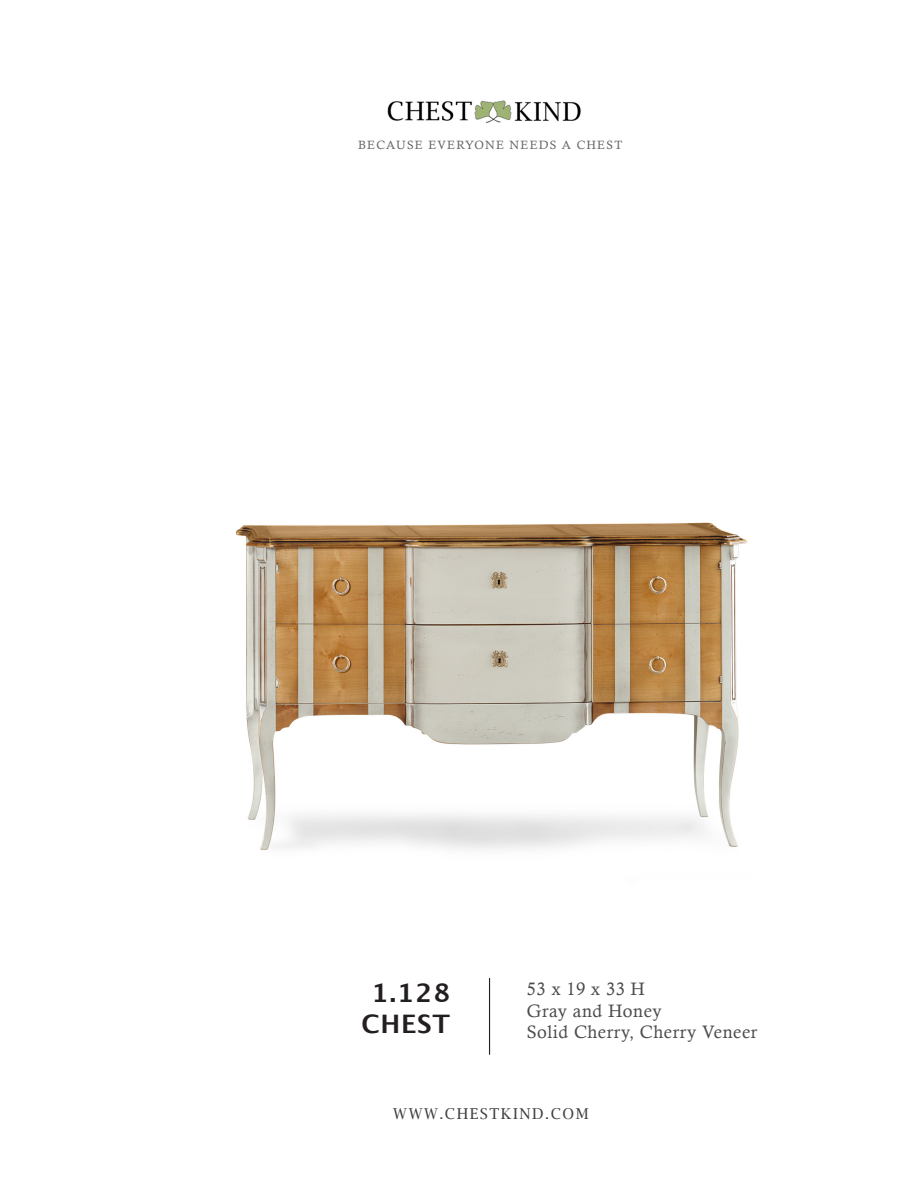
<style>
.page{position:relative;width:918px;height:1188px;background:#fff}
.page>*{position:absolute;margin:0;border:0;box-sizing:border-box;transform-origin:0 0}
.t1{font:700 25.5px "Lucida Grande";letter-spacing:.03em;color:#231f20}
.t2{font:18px "Calisto";letter-spacing:.03em;color:#4b4c4d}
.t3{font:15px "Lucida Bright";letter-spacing:.1em;color:#3e3e3f}
.t4{font:12px "Calisto";letter-spacing:.1em;color:#636366}
</style>
<div class="page">
<hr style="left:489px;top:960px;width:1px;height:95px;background:#231f20">
<img style="left:387px;top:100px;width:194px;height:23px">
<img style="left:235px;top:522px;width:512px;height:455px">
<p class="t4" style="left:358px;top:138px;width:265px">BECAUSE EVERYONE NEEDS A CHEST</p>
<p class="t1" style="left:372px;top:972px;width:80px">1.128</p>
<p class="t1" style="left:362px;top:1003px;width:90px">CHEST</p>
<p class="t2" style="left:527px;top:978px;width:120px">53 x 19 x 33 H</p>
<p class="t2" style="left:527px;top:1000px;width:136px">Gray and Honey</p>
<p class="t2" style="left:527px;top:1022px;width:232px">Solid Cherry, Cherry Veneer</p>
<p class="t3" style="left:393px;top:1105px;width:197px">WWW.CHESTKIND.COM</p>
</div>
